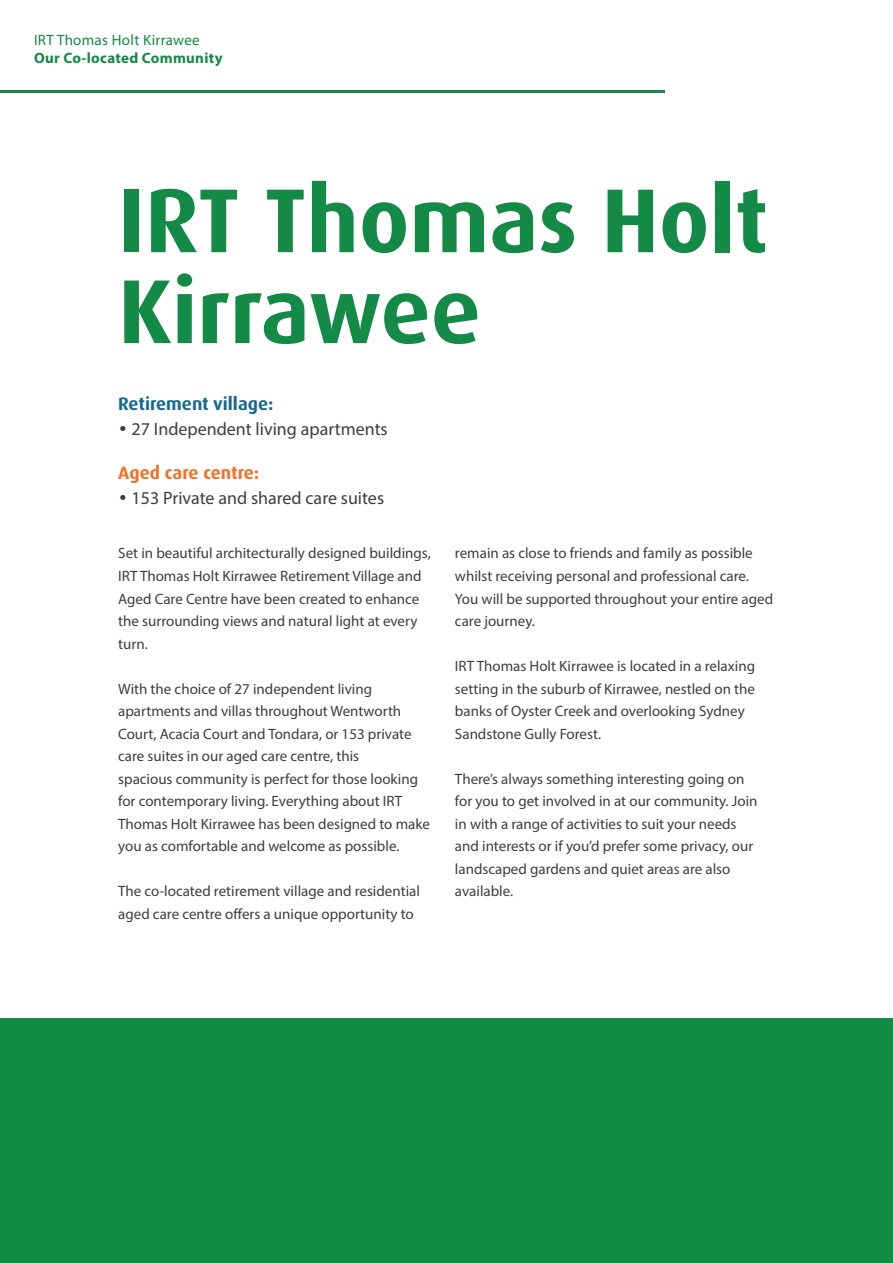
<style>
.page{position:relative;width:893px;height:1263px;background:#fff}
.page>*{position:absolute;margin:0;border:0;box-sizing:border-box;transform-origin:0 0}
.t1{font:700 90.9px/90.9px "Dax";color:#138a45}
.t2{font:18px "Myriad Pro";color:#3e3e3f}
.t3{font:700 18px "Dax Pro";color:#186992}
.t4{font:700 18px "Dax Pro";color:#f37124}
.t5{font:15px/22.5px "Myriad Pro";color:#3e3e3f}
.t6{font:700 15px "Myriad Pro";letter-spacing:.02em;color:#138a45}
.t7{font:15px "Myriad Pro";letter-spacing:.02em;color:#138a45}
.s1{font-family:"Dax Pro";font-weight:700}
</style>
<div class="page">
<div style="left:0;top:1019px;width:893px;height:244px;background:#138a45"></div>
<hr style="left:0;top:91px;width:665px;height:2px;background:#138a45">
<p class="t7" style="left:34px;top:31px;width:167px">IRT Thomas Holt Kirrawee</p>
<p class="t6" style="left:34px;top:48px;width:190px">Our Co-located Community</p>
<h1 class="t1" style="left:118px;top:176px;width:651px">IRT Thomas Holt<br>Kirrawee</h1>
<p class="t3" style="left:118px;top:392px;width:157px">Retirement village:</p>
<p class="t2" style="left:118px;top:418px;width:271px"><span class="s1">∙</span> 27 Independent living apartments</p>
<p class="t4" style="left:118px;top:461px;width:142px">Aged care centre:</p>
<p class="t2" style="left:118px;top:487px;width:267px"><span class="s1">∙</span> 153 Private and shared care suites</p>
<p class="t5" style="left:118px;top:542px;width:314px">Set in beautiful architecturally designed buildings, IRT Thomas Holt Kirrawee Retirement Village and Aged Care Centre have been created to enhance the surrounding views and natural light at every turn.</p>
<p class="t5" style="left:118px;top:677px;width:313px">With the choice of 27 independent living apartments and villas throughout Wentworth Court, Acacia Court and Tondara, or 153 private care suites in our aged care centre, this<br>spacious community is perfect for those looking for contemporary living. Everything about IRT Thomas Holt Kirrawee has been designed to make you as comfortable and welcome as possible.</p>
<p class="t5" style="left:118px;top:879px;width:303px">The co-located retirement village and residential aged care centre offers a unique opportunity to</p>
<p class="t5" style="left:455px;top:542px;width:320px">remain as close to friends and family as possible whilst receiving personal and professional care.<br>You will be supported throughout your entire aged care journey.</p>
<p class="t5" style="left:455px;top:654px;width:302px">IRT Thomas Holt Kirrawee is located in a relaxing setting in the suburb of Kirrawee, nestled on the banks of Oyster Creek and overlooking Sydney Sandstone Gully Forest.</p>
<p class="t5" style="left:455px;top:767px;width:304px">There’s always something interesting going on for you to get involved in at our community. Join in with a range of activities to suit your needs and interests or if you’d prefer some privacy, our landscaped gardens and quiet areas are also available.</p>
</div>
